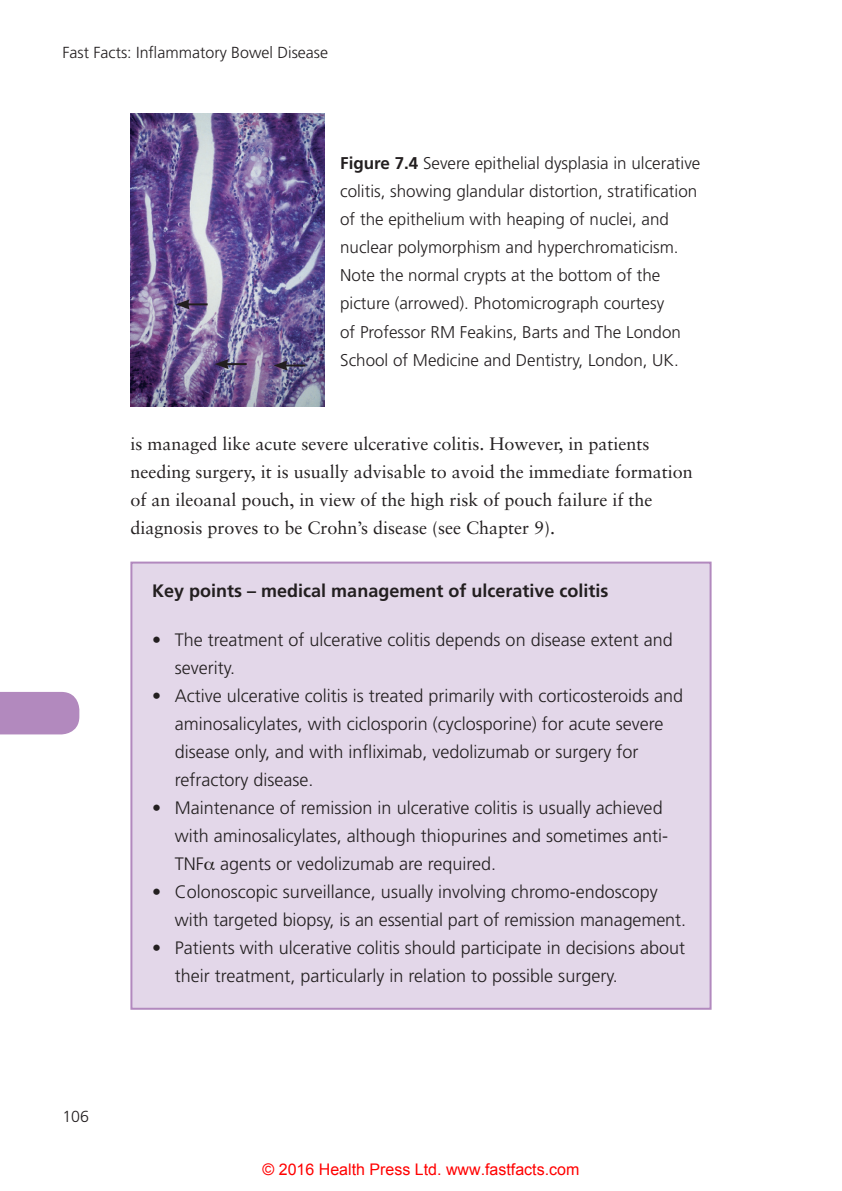
<style>
.page{position:relative;width:842px;height:1191px;background:#fff}
.page>*{position:absolute;margin:0;border:0;box-sizing:border-box;transform-origin:0 0}
.Key_points_bullets{font:300 18px/28px "Frutiger";color:#231f20}
._1st_Paragraph{font:18px/28px "Sabon";color:#231f20}
.Key_points{font:700 18px "Frutiger";color:#231f20}
.Figure_legend{font:300 17px/28px "Frutiger";color:#231f20}
.t1{font:300 16px "Frutiger";color:#231f20}
.t2{font:16px "Arial";color:#f00}
.s1{font-weight:700}
</style>
<div class="page">
<div style="left:0;top:692px;width:79px;height:42px;background:#b289be"></div>
<img style="left:130px;top:113px;width:195px;height:294px">
<hr style="left:187px;top:303px;width:21px;height:2px;background:#231f20">
<svg style="left:176px;top:299px;width:14px;height:10px"></svg>
<hr style="left:226px;top:363px;width:21px;height:2px;background:#231f20">
<svg style="left:215px;top:359px;width:14px;height:10px"></svg>
<hr style="left:284px;top:364px;width:21px;height:2px;background:#231f20">
<svg style="left:274px;top:360px;width:14px;height:10px"></svg>
<div style="left:131px;top:562px;width:579px;height:446px;background:#e3d7e9"></div>
<div style="left:130px;top:561px;width:581px;height:448px;border:2px solid #b289be"></div>
<p class="t1" style="left:62px;top:43px;width:267px">Fast Facts: Inflammatory Bowel Disease</p>
<p class="Figure_legend" style="left:340px;top:149px;width:362px"><span class="s1">Figure 7.4</span> Severe epithelial dysplasia in ulcerative colitis, showing glandular distortion, stratification of the epithelium with heaping of nuclei, and nuclear polymorphism and hyperchromaticism.<br>Note the normal crypts at the bottom of the picture (arrowed). Photomicrograph courtesy<br>of Professor RM Feakins, Barts and The London School of Medicine and Dentistry, London, UK.</p>
<p class="_1st_Paragraph" style="left:130px;top:429px;width:564px">is managed like acute severe ulcerative colitis. However, in patients needing surgery, it is usually advisable to avoid the immediate formation of an ileoanal pouch, in view of the high risk of pouch failure if the diagnosis proves to be Crohn’s disease (see Chapter 9).</p>
<p class="t1" style="left:62px;top:1107px;width:28px">106</p>
<p class="Key_points" style="left:152px;top:580px;width:458px">Key points – medical management of ulcerative colitis</p>
<p class="Key_points_bullets" style="left:175px;top:625px;width:499px;text-indent:-23px">• The treatment of ulcerative colitis depends on disease extent and severity.</p>
<p class="Key_points_bullets" style="left:175px;top:681px;width:510px;text-indent:-23px">• Active ulcerative colitis is treated primarily with corticosteroids and aminosalicylates, with ciclosporin (cyclosporine) for acute severe disease only, and with infliximab, vedolizumab or surgery for refractory disease.</p>
<p class="Key_points_bullets" style="left:175px;top:793px;width:495px;text-indent:-23px">• Maintenance of remission in ulcerative colitis is usually achieved with aminosalicylates, although thiopurines and sometimes anti-<br>TNF agents or vedolizumab are required.</p>
<p class="Key_points_bullets" style="left:175px;top:877px;width:513px;text-indent:-23px">• Colonoscopic surveillance, usually involving chromo-endoscopy with targeted biopsy, is an essential part of remission management.</p>
<p class="Key_points_bullets" style="left:175px;top:933px;width:512px;text-indent:-23px">• Patients with ulcerative colitis should participate in decisions about their treatment, particularly in relation to possible surgery.</p>
<p class="t2" style="left:263px;top:1159px;width:318px">© 2016 Health Press Ltd. www.fastfacts.com</p>
</div>
